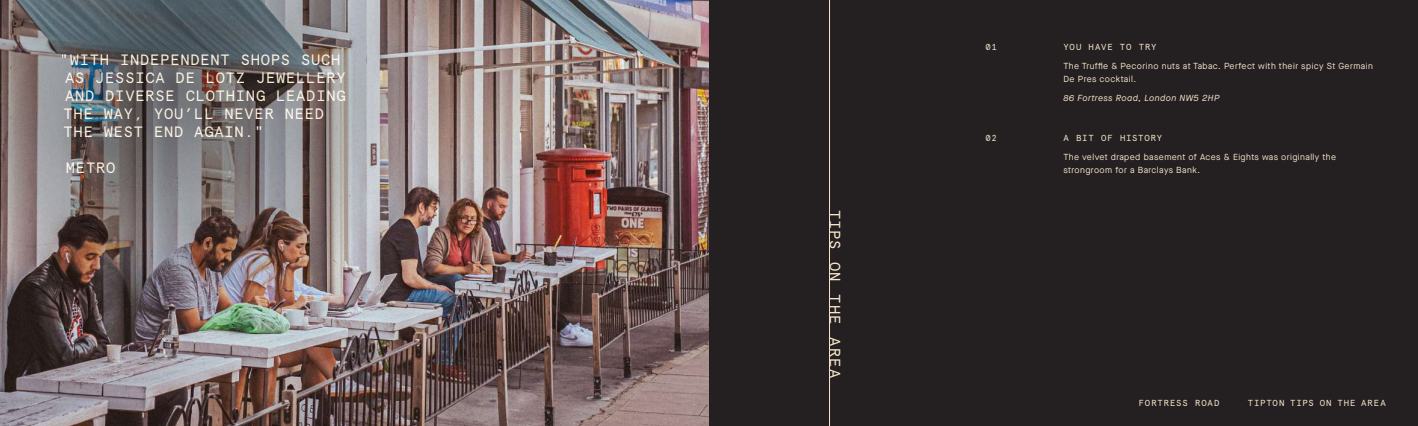
<style>
.page{position:relative;width:1418px;height:426px;background:#fff}
.page>*{position:absolute;margin:0;border:0;box-sizing:border-box;transform-origin:0 0}
.t1{font:15px/18px "Apercu Mono Pro";letter-spacing:.05em;color:#f6e6cb}
.t2{font:15px "Apercu Mono Pro";letter-spacing:.08em;color:#f6e6cb}
.t3{font:8.75px/12.5px "Maison Neue";letter-spacing:.05em;color:#f6e6cb}
.t4{font:8.75px "Apercu Mono Pro";letter-spacing:.09em;color:#f6e6cb}
.t5{font:italic 8.75px "Maison Neue";letter-spacing:.05em;color:#f6e6cb}
</style>
<div class="page">
<div style="left:709px;top:0;width:708px;height:425px;background:#241f21"></div>
<hr style="left:829px;top:0;width:1px;height:425px;background:#f6e6cb">
<img style="left:0;top:0;width:709px;height:425px">
<img style="left:0;top:0;width:411px;height:324px">
<h1 class="t1" style="left:60px;top:49px;width:287px">"WITH INDEPENDENT SHOPS SUCH<br>AS JESSICA DE LOTZ JEWELLERY<br>AND DIVERSE CLOTHING LEADING<br>THE WAY, YOU’LL NEVER NEED<br>THE WEST END AGAIN."</h1>
<h1 class="t1" style="left:66px;top:157px;width:51px">METRO</h1>
<h1 class="t2" style="left:846px;top:209px;width:170px;rotate:90deg">TIPS ON THE AREA</h1>
<p class="t4" style="left:985px;top:40px;width:13px">01</p>
<p class="t4" style="left:985px;top:131px;width:13px">02</p>
<p class="t4" style="left:1063px;top:40px;width:94px">YOU HAVE TO TRY</p>
<p class="t3" style="left:1063px;top:60px;width:311px">The Truffle &amp; Pecorino nuts at Tabac. Perfect with their spicy St Germain<br>De Pres cocktail.</p>
<p class="t5" style="left:1063px;top:92px;width:157px">86 Fortress Road, London NW5 2HP</p>
<p class="t4" style="left:1063px;top:130px;width:100px">A BIT OF HISTORY</p>
<p class="t3" style="left:1063px;top:150px;width:274px">The velvet draped basement of Aces &amp; Eights was originally the strongroom for a Barclays Bank.</p>
<p class="t4" style="left:1138px;top:395px;width:82px">FORTRESS ROAD</p>
<p class="t4" style="left:1247px;top:395px;width:139px">TIPTON TIPS ON THE AREA</p>
</div>
